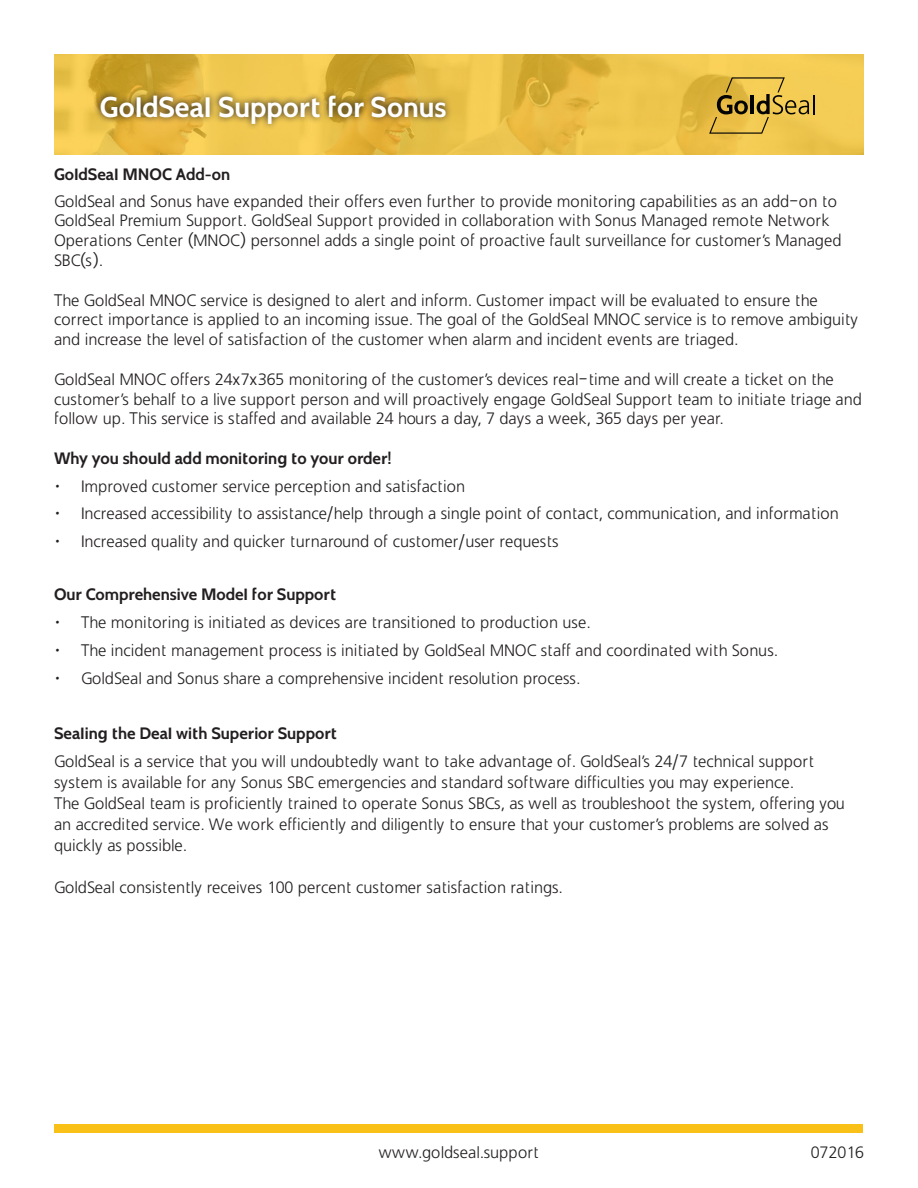
<style>
.page{position:relative;width:918px;height:1188px;background:#fff}
.page>*{position:absolute;margin:0;border:0;box-sizing:border-box;transform-origin:0 0}
.t1{font:700 28.5px "Westcon Comstor";color:#fff}
.t2{font:300 16.5px/19.8px "Westcon Comstor";color:#231f20}
.t3{font:700 16.5px "Westcon Comstor";color:#231f20}
</style>
<div class="page">
<img style="left:54px;top:54px;width:810px;height:100px">
<div style="left:54px;top:1124px;width:808px;height:9px;background:#f9c017"></div>
<svg style="left:93px;top:88px;width:360px;height:43px;background:#c19d3c"></svg>
<svg style="left:709px;top:77px;width:106px;height:57px;background:#caa741"></svg>
<p class="t1" style="left:100px;top:90px;width:348px">GoldSeal Support for Sonus</p>
<p class="t3" style="left:54px;top:164px;width:178px">GoldSeal MNOC Add-on</p>
<p class="t2" style="left:54px;top:191px;width:789px">GoldSeal and Sonus have expanded their offers even further to provide monitoring capabilities as an add-on to GoldSeal Premium Support. GoldSeal Support provided in collaboration with Sonus Managed remote Network Operations Center (MNOC) personnel adds a single point of proactive fault surveillance for customer’s Managed SBC(s).</p>
<p class="t2" style="left:54px;top:290px;width:806px">The GoldSeal MNOC service is designed to alert and inform. Customer impact will be evaluated to ensure the correct importance is applied to an incoming issue. The goal of the GoldSeal MNOC service is to remove ambiguity and increase the level of satisfaction of the customer when alarm and incident events are triaged.</p>
<p class="t2" style="left:54px;top:369px;width:809px">GoldSeal MNOC offers 24x7x365 monitoring of the customer’s devices real-time and will create a ticket on the customer’s behalf to a live support person and will proactively engage GoldSeal Support team to initiate triage and follow up. This service is staffed and available 24 hours a day, 7 days a week, 365 days per year.</p>
<p class="t3" style="left:54px;top:448px;width:339px">Why you should add monitoring to your order!</p>
<p class="t2" style="left:54px;top:476px;width:413px">• Improved customer service perception and satisfaction</p>
<p class="t2" style="left:54px;top:504px;width:786px">• Increased accessibility to assistance/help through a single point of contact, communication, and information</p>
<p class="t2" style="left:54px;top:531px;width:506px">• Increased quality and quicker turnaround of customer/user requests</p>
<p class="t3" style="left:54px;top:585px;width:284px">Our Comprehensive Model for Support</p>
<p class="t2" style="left:54px;top:612px;width:538px">• The monitoring is initiated as devices are transitioned to production use.</p>
<p class="t2" style="left:54px;top:640px;width:725px">• The incident management process is initiated by GoldSeal MNOC staff and coordinated with Sonus.</p>
<p class="t2" style="left:54px;top:668px;width:528px">• GoldSeal and Sonus share a comprehensive incident resolution process.</p>
<p class="t3" style="left:54px;top:723px;width:285px">Sealing the Deal with Superior Support</p>
<p class="t2" style="left:54px;top:750px;width:762px;line-height:21px">GoldSeal is a service that you will undoubtedly want to take advantage of. GoldSeal’s 24/7 technical support system is available for any Sonus SBC emergencies and standard software difficulties you may experience.</p>
<p class="t2" style="left:54px;top:792px;width:792px;line-height:21px">The GoldSeal team is proficiently trained to operate Sonus SBCs, as well as troubleshoot the system, offering you an accredited service. We work efficiently and diligently to ensure that your customer’s problems are solved as quickly as possible.</p>
<p class="t2" style="left:54px;top:877px;width:510px">GoldSeal consistently receives 100 percent customer satisfaction ratings.</p>
<p class="t2" style="left:379px;top:1142px;width:162px">www.goldseal.support</p>
<p class="t2" style="left:811px;top:1142px;width:55px">072016</p>
</div>
